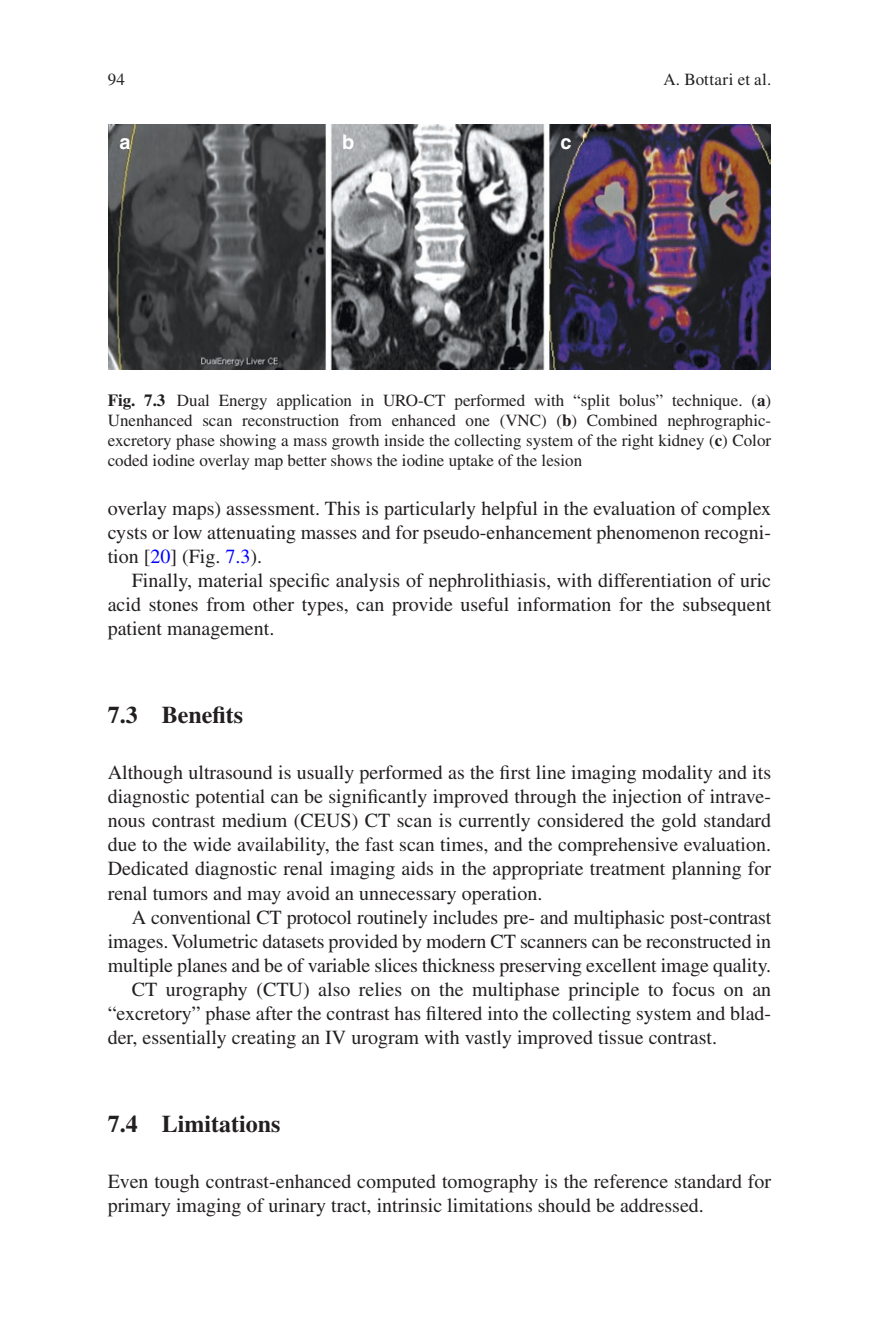
<style>
.page{position:relative;width:879px;height:1333px;background:#fff}
.page>*{position:absolute;margin:0;border:0;box-sizing:border-box;transform-origin:0 0}
.t1{font:700 24px "Times LT Std";color:#231f20}
.t2{font:20px/24px "Times LT Std";color:#231f20;text-align:justify}
.t3{font:20px "Helvetica Bold 2";color:#fff}
.t4{font:17px/20px "Times LT Std";color:#231f20;text-align:justify}
.t5{font:17px "Times LT Std Roman 2";letter-spacing:.025em;color:#231f20}
.s1{font-weight:700}
.s2{color:#00f}
</style>
<div class="page">
<img style="left:108px;top:124px;width:663px;height:246px">
<p class="t4" style="left:108px;top:69px;width:19px">94</p>
<p class="t3" style="left:120px;top:129px;width:13px">a</p>
<p class="t3" style="left:342px;top:129px;width:14px">b</p>
<p class="t3" style="left:560px;top:129px;width:13px">c</p>
<p class="t5" style="left:663px;top:70px;width:109px">A. Bottari et al.</p>
<p class="t4" style="left:108px;top:390px;width:665px"><span class="s1">Fig. 7.3</span> Dual Energy application in URO-CT performed with “split bolus” technique. (<span class="s1">a</span>)<br>Unenhanced scan reconstruction from enhanced one (VNC) (<span class="s1">b</span>) Combined nephrographic&shy;excretory phase showing a mass growth inside the collecting system of the right kidney (<span class="s1">c</span>) Color coded iodine overlay map better shows the iodine uptake of the lesion</p>
<p class="t2" style="left:108px;top:496px;width:665px">overlay maps) assessment. This is particularly helpful in the evaluation of complex cysts or low attenuating masses and for pseudo-enhancement phenomenon recogni&shy;tion [<span class="s2">20</span>] (Fig. <span class="s2">7.3</span>).</p>
<p class="t2" style="left:108px;top:568px;width:665px;text-indent:24px">Finally, material specific analysis of nephrolithiasis, with differentiation of uric acid stones from other types, can provide useful information for the subsequent patient management.</p>
<p class="t1" style="left:108px;top:701px;width:137px">7.3 Benefits</p>
<p class="t2" style="left:108px;top:760px;width:665px">Although ultrasound is usually performed as the first line imaging modality and its diagnostic potential can be significantly improved through the injection of intrave&shy;nous contrast medium (CEUS) CT scan is currently considered the gold standard due to the wide availability, the fast scan times, and the comprehensive evaluation.<br>Dedicated diagnostic renal imaging aids in the appropriate treatment planning for renal tumors and may avoid an unnecessary operation.</p>
<p class="t2" style="left:132px;top:904px;width:641px">A conventional CT protocol routinely includes pre- and multiphasic post-contrast</p>
<p class="t2" style="left:108px;top:928px;width:665px">images. Volumetric datasets provided by modern CT scanners can be reconstructed in</p>
<p class="t2" style="left:108px;top:952px;width:665px">multiple planes and be of variable slices thickness preserving excellent image quality.</p>
<p class="t2" style="left:132px;top:976px;width:641px">CT urography (CTU) also relies on the multiphase principle to focus on an</p>
<p class="t2" style="left:108px;top:1000px;width:665px">“excretory” phase after the contrast has filtered into the collecting system and blad-</p>
<p class="t2" style="left:108px;top:1024px;width:611px">der, essentially creating an IV urogram with vastly improved tissue contrast.</p>
<p class="t1" style="left:108px;top:1109px;width:174px">7.4 Limitations</p>
<p class="t2" style="left:108px;top:1168px;width:665px">Even tough contrast-enhanced computed tomography is the reference standard for primary imaging of urinary tract, intrinsic limitations should be addressed.</p>
</div>
